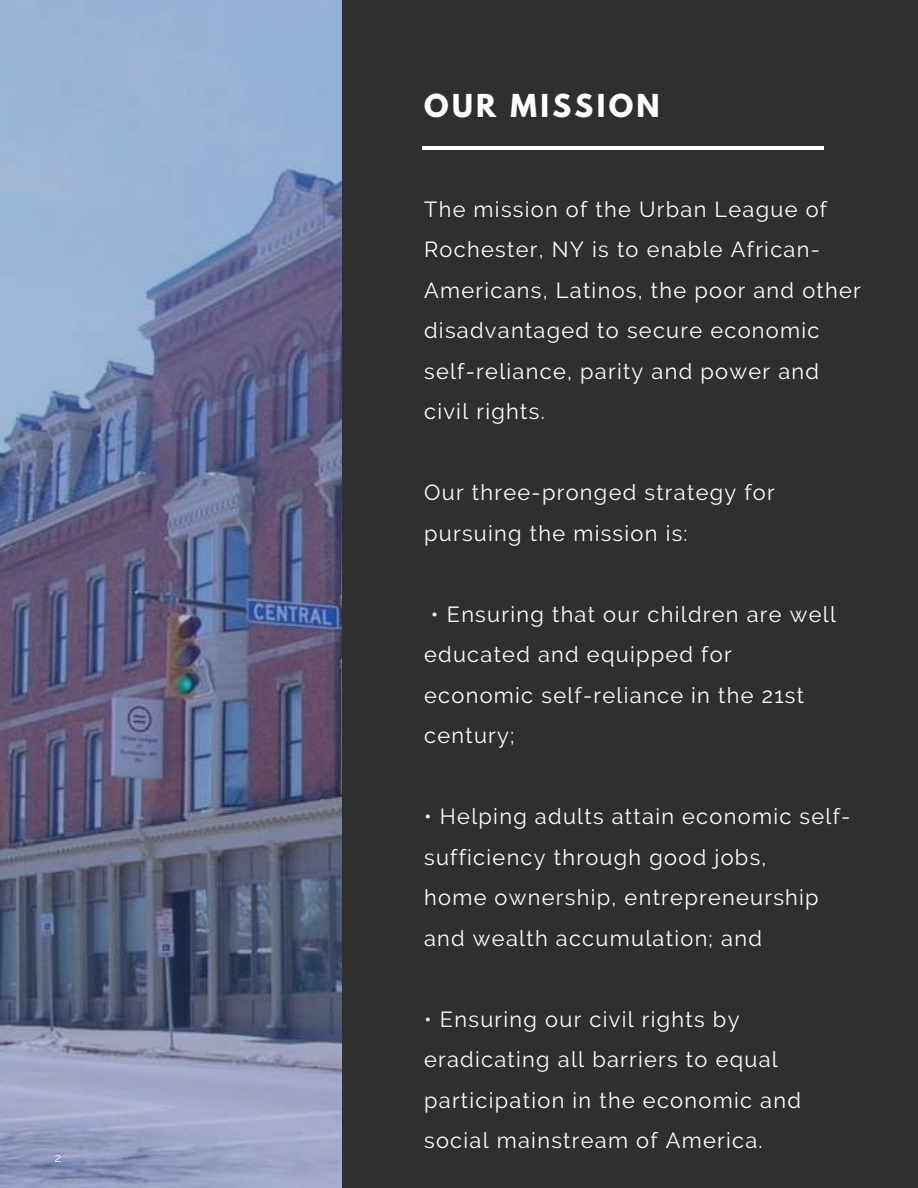
<style>
.page{position:relative;width:918px;height:1188px;background:#fff}
.page>*{position:absolute;margin:0;border:0;box-sizing:border-box;transform-origin:0 0}
.t1{font:700 28.05px "League Spartan";letter-spacing:.12em;color:#fff}
.t2{font:21.75px/40.5px "Raleway";letter-spacing:.06em;color:#fff}
.t3{font:12.45px "Raleway";color:#fff}
</style>
<div class="page">
<img style="left:0;top:0;width:342px;height:1188px">
<div style="left:342px;top:0;width:576px;height:1188px;background:#2f2f2f"></div>
<hr style="left:422px;top:146px;width:402px;height:4px;background:#fff">
<p class="t3" style="left:55px;top:1151px;width:8px">2</p>
<p class="t1" style="left:424px;top:84px;width:237px">OUR MISSION</p>
<p class="t2" style="left:424px;top:189px;width:438px">The mission of the Urban League of<br>Rochester, NY is to enable African-<br>Americans, Latinos, the poor and other disadvantaged to secure economic self-reliance, parity and power and civil rights.</p>
<p class="t2" style="left:424px;top:472px;width:352px">Our three-pronged strategy for pursuing the mission is:</p>
<p class="t2" style="left:424px;top:594px;width:413px;text-indent:7px">• Ensuring that our children are well educated and equipped for economic self-reliance in the 21st century;</p>
<p class="t2" style="left:424px;top:796px;width:428px">• Helping adults attain economic self&shy;sufficiency through good jobs,<br>home ownership, entrepreneurship and wealth accumulation; and</p>
<p class="t2" style="left:424px;top:999px;width:378px">• Ensuring our civil rights by eradicating all barriers to equal participation in the economic and social mainstream of America.</p>
</div>
